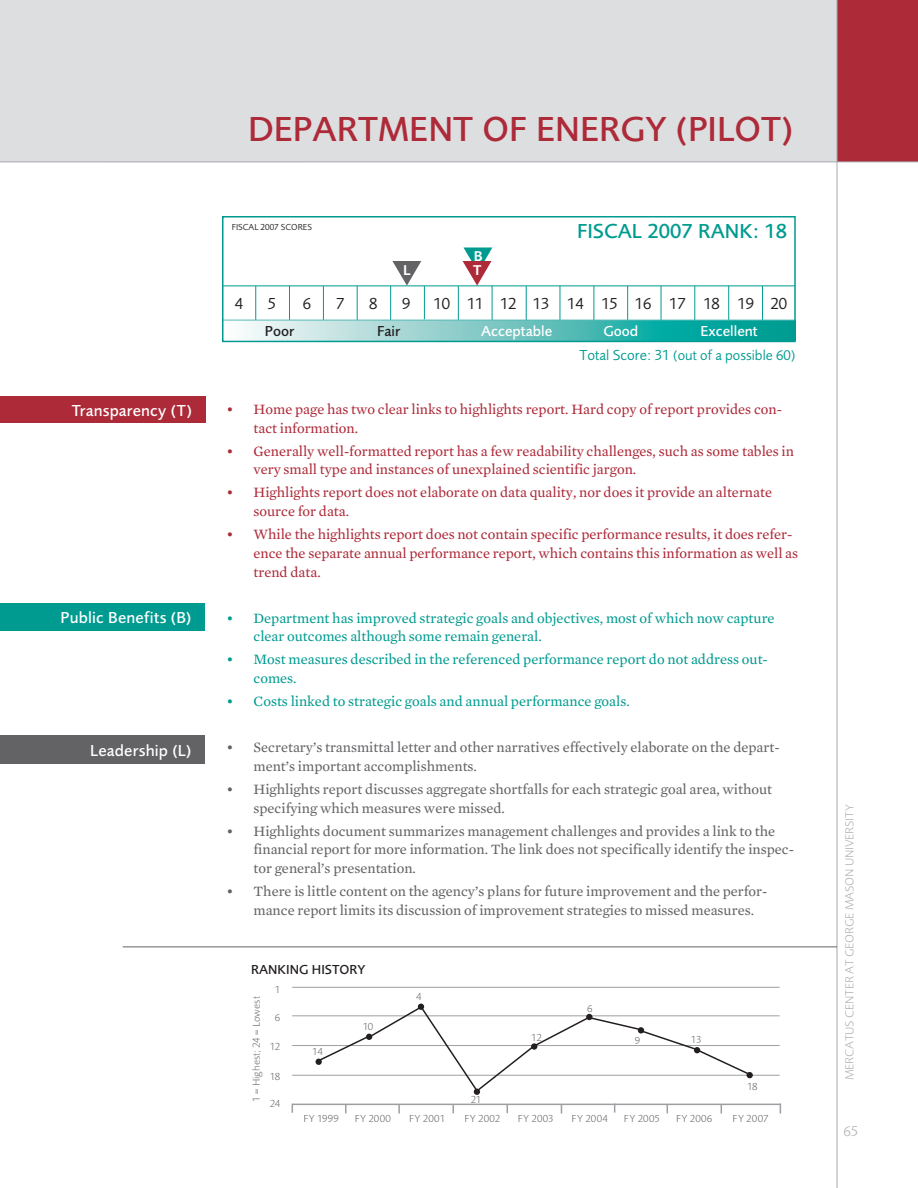
<style>
.page{position:relative;width:918px;height:1188px;background:#fff}
.page>*{position:absolute;margin:0;border:0;box-sizing:border-box;transform-origin:0 0}
.t1{font:500 36px "Foundry Sans";color:#ad2a39}
.t2{font:500 21px "Foundry Sans";color:#009b90}
.t3{font:500 16.5px "Foundry Sans";letter-spacing:.01em;color:#fff}
.t4{font:16.5px "Foundry Sans";color:#231f20}
.t5{font:500 15px "Foundry Sans";color:#fff}
.t6{font:500 15px "Foundry Sans";color:#231f20}
.t7{font:600 14.7px "Foundry Sans";color:#fff}
.t8{font:14.55px/18.8px "Mercury Text G2";color:#636366}
.t9{font:14.55px/18.8px "Mercury Text G2";color:#ad2a39}
.t10{font:14.55px/18.8px "Mercury Text G2";color:#009b90}
.t11{font:14.55px "Foundry Sans";color:#009b90}
.t12{font:300 14.55px "Foundry Sans";color:#a8a9ad}
.t13{font:500 13.5px "Foundry Sans";color:#231f20}
.t14{font:300 12px "Foundry Sans";color:#a8a9ad}
.t15{font:300 10.5px "Foundry Sans";letter-spacing:.025em;color:#636366}
.t16{font:9px "Foundry Sans";color:#231f20}
.s1{font-size:15px}
</style>
<div class="page">
<hr style="left:255px;top:286px;width:1px;height:35px;background:#009b90">
<hr style="left:289px;top:286px;width:1px;height:34px;background:#009b90">
<hr style="left:323px;top:286px;width:1px;height:35px;background:#009b90">
<hr style="left:357px;top:286px;width:1px;height:34px;background:#009b90">
<hr style="left:390px;top:286px;width:1px;height:34px;background:#009b90">
<hr style="left:424px;top:286px;width:1px;height:33px;background:#009b90">
<hr style="left:458px;top:286px;width:1px;height:34px;background:#009b90">
<hr style="left:492px;top:286px;width:1px;height:34px;background:#009b90">
<hr style="left:526px;top:286px;width:1px;height:35px;background:#009b90">
<hr style="left:560px;top:286px;width:1px;height:34px;background:#009b90">
<hr style="left:594px;top:286px;width:1px;height:35px;background:#009b90">
<hr style="left:627px;top:286px;width:1px;height:34px;background:#009b90">
<hr style="left:661px;top:286px;width:1px;height:34px;background:#009b90">
<hr style="left:695px;top:286px;width:1px;height:34px;background:#009b90">
<hr style="left:728px;top:286px;width:1px;height:35px;background:#009b90">
<hr style="left:762px;top:286px;width:1px;height:34px;background:#009b90">
<svg style="left:244px;top:321px;width:549px;height:18px;background:#69c4c0"></svg>
<hr style="left:223px;top:320px;width:572px;height:1px;background:#55bab5">
<hr style="left:223px;top:286px;width:572px;height:1px;background:#009b90">
<div style="left:222px;top:216px;width:574px;height:126px;border:2px solid #009b90"></div>
<div style="left:0;top:0;width:918px;height:162px;background:#dddee0"></div>
<div style="left:837px;top:0;width:81px;height:162px;background:#ad2a39"></div>
<hr style="left:0;top:162px;width:918px;height:1px;background:#a8a9ad">
<hr style="left:837px;top:0;width:1px;height:1188px;background:#a8a9ad">
<div style="left:0;top:396px;width:205px;height:27px;background:#ad2a39"></div>
<hr style="left:123px;top:947px;width:714px;height:1px;background:#636366">
<hr style="left:292px;top:987px;width:488px;height:1px;background:#9d9fa2">
<hr style="left:292px;top:1016px;width:488px;height:1px;background:#9d9fa2">
<hr style="left:292px;top:1045px;width:488px;height:1px;background:#9d9fa2">
<hr style="left:292px;top:1075px;width:488px;height:1px;background:#9d9fa2">
<hr style="left:292px;top:1104px;width:489px;height:1px;background:#9d9fa2">
<svg style="left:345px;top:1105px;width:2px;height:8px"></svg>
<svg style="left:398px;top:1105px;width:2px;height:9px"></svg>
<svg style="left:463px;top:248px;width:29px;height:38px"></svg>
<svg style="left:392px;top:261px;width:29px;height:25px"></svg>
<div style="left:0;top:603px;width:205px;height:27px;background:#009b90"></div>
<div style="left:0;top:735px;width:205px;height:29px;background:#636366"></div>
<svg style="left:316px;top:1004px;width:437px;height:91px"></svg>
<p class="t3" style="left:72px;top:402px;width:122px">Transparency (T)</p>
<p class="t3" style="left:61px;top:609px;width:132px">Public Benefits (B)</p>
<p class="t3" style="left:90px;top:742px;width:103px">Leadership (L)</p>
<p class="t1" style="left:248px;top:112px;width:547px">Department of Energy (Pilot)</p>
<p class="t16" style="left:232px;top:223px;width:10px">Fiscal</p>
<p class="t16" style="left:261px;top:223px;width:31px">2007 Scores</p>
<p class="t7" style="left:474px;top:249px;width:10px">B</p>
<p class="t7" style="left:403px;top:263px;width:8px">L</p>
<p class="t7" style="left:473px;top:263px;width:10px">T</p>
<p class="t2" style="left:577px;top:221px;width:212px">Fiscal 2007 Rank: 18</p>
<p class="t4" style="left:235px;top:296px;width:10px">4</p>
<p class="t4" style="left:268px;top:296px;width:10px">5</p>
<p class="t4" style="left:303px;top:296px;width:10px">6</p>
<p class="t4" style="left:336px;top:296px;width:10px">7</p>
<p class="t4" style="left:369px;top:296px;width:10px">8</p>
<p class="t4" style="left:402px;top:296px;width:10px">9</p>
<p class="t4" style="left:433px;top:296px;width:355px">10 11 12 13 14 15 16 17 18 19 20</p>
<p class="t6" style="left:265px;top:324px;width:31px">Poor</p>
<p class="t6" style="left:377px;top:324px;width:25px">Fair</p>
<p class="t5" style="left:481px;top:324px;width:103px">Acceptable G</p>
<p class="t5" style="left:614px;top:324px;width:26px">ood</p>
<p class="t5" style="left:700px;top:324px;width:59px">Excellent</p>
<p class="t11" style="left:579px;top:348px;width:217px"><span class="s1">Total Score: 31</span> (out of a possible 60)</p>
<p class="t9" style="left:254px;top:400px;width:530px;text-indent:-27px">• Home page has two clear links to highlights report. Hard copy of report provides con&shy;tact information.</p>
<p class="t9" style="left:254px;top:441px;width:542px;text-indent:-27px">• Generally well-formatted report has a few readability challenges, such as some tables in very small type and instances of unexplained scientific jargon.</p>
<p class="t9" style="left:254px;top:483px;width:520px;text-indent:-27px">• Highlights report does not elaborate on data quality, nor does it provide an alternate source for data.</p>
<p class="t9" style="left:254px;top:525px;width:546px;text-indent:-27px">• While the highlights report does not contain specific performance results, it does refer&shy;ence the separate annual performance report, which contains this information as well as trend data.</p>
<p class="t10" style="left:254px;top:608px;width:523px;text-indent:-27px">• Department has improved strategic goals and objectives, most of which now capture clear outcomes although some remain general.</p>
<p class="t10" style="left:254px;top:650px;width:516px;text-indent:-27px">• Most measures described in the referenced performance report do not address out&shy;comes.</p>
<p class="t10" style="left:226px;top:692px;width:405px">• Costs linked to strategic goals and annual performance goals.</p>
<p class="t8" style="left:254px;top:738px;width:528px;text-indent:-27px">• Secretary’s transmittal letter and other narratives effectively elaborate on the depart&shy;ment’s important accomplishments.</p>
<p class="t8" style="left:254px;top:780px;width:520px;text-indent:-27px">• Highlights report discusses aggregate shortfalls for each strategic goal area, without specifying which measures were missed.</p>
<p class="t8" style="left:254px;top:821px;width:542px;text-indent:-27px">• Highlights document summarizes management challenges and provides a link to the financial report for more information. The link does not specifically identify the inspec&shy;tor general’s presentation.</p>
<p class="t8" style="left:254px;top:882px;width:516px;text-indent:-27px">• There is little content on the agency’s plans for future improvement and the perfor&shy;mance report limits its discussion of improvement strategies to missed measures.</p>
<p class="t13" style="left:251px;top:963px;width:116px">Ranking H istory</p>
<p class="t15" style="left:275px;top:984px;width:7px">1</p>
<p class="t15" style="left:275px;top:1013px;width:7px">6</p>
<p class="t15" style="left:270px;top:1041px;width:12px">12</p>
<p class="t15" style="left:270px;top:1071px;width:12px">18</p>
<p class="t15" style="left:270px;top:1098px;width:12px">24</p>
<p class="t15" style="left:251px;top:1102px;width:107px;rotate:-90deg">1 = H ighest; 24 = Lowest</p>
<p class="t15" style="left:312px;top:1047px;width:12px">14</p>
<p class="t15" style="left:363px;top:1022px;width:12px">10</p>
<p class="t15" style="left:416px;top:991px;width:7px">4</p>
<p class="t15" style="left:471px;top:1094px;width:12px">21</p>
<p class="t15" style="left:531px;top:1032px;width:12px">12</p>
<p class="t15" style="left:587px;top:1003px;width:7px">6</p>
<p class="t15" style="left:635px;top:1035px;width:7px">9</p>
<p class="t15" style="left:691px;top:1034px;width:12px">13</p>
<p class="t15" style="left:747px;top:1081px;width:12px">18</p>
<p class="t15" style="left:303px;top:1113px;width:46px">FY 1999 FY</p>
<p class="t15" style="left:368px;top:1113px;width:34px">2000 FY</p>
<p class="t15" style="left:423px;top:1113px;width:34px">2001 FY</p>
<p class="t15" style="left:478px;top:1113px;width:33px">2002 FY</p>
<p class="t15" style="left:532px;top:1113px;width:33px">2003 FY</p>
<p class="t15" style="left:585px;top:1113px;width:33px">2004 FY</p>
<p class="t15" style="left:638px;top:1113px;width:24px">2005</p>
<p class="t15" style="left:676px;top:1113px;width:38px">FY 2006</p>
<p class="t15" style="left:733px;top:1113px;width:37px">FY 2007</p>
<p class="t14" style="left:844px;top:1080px;width:277px;rotate:-90deg">Mercatus Center at Georg e Mason U niversity</p>
<p class="t12" style="left:843px;top:1124px;width:16px">65</p>
</div>
